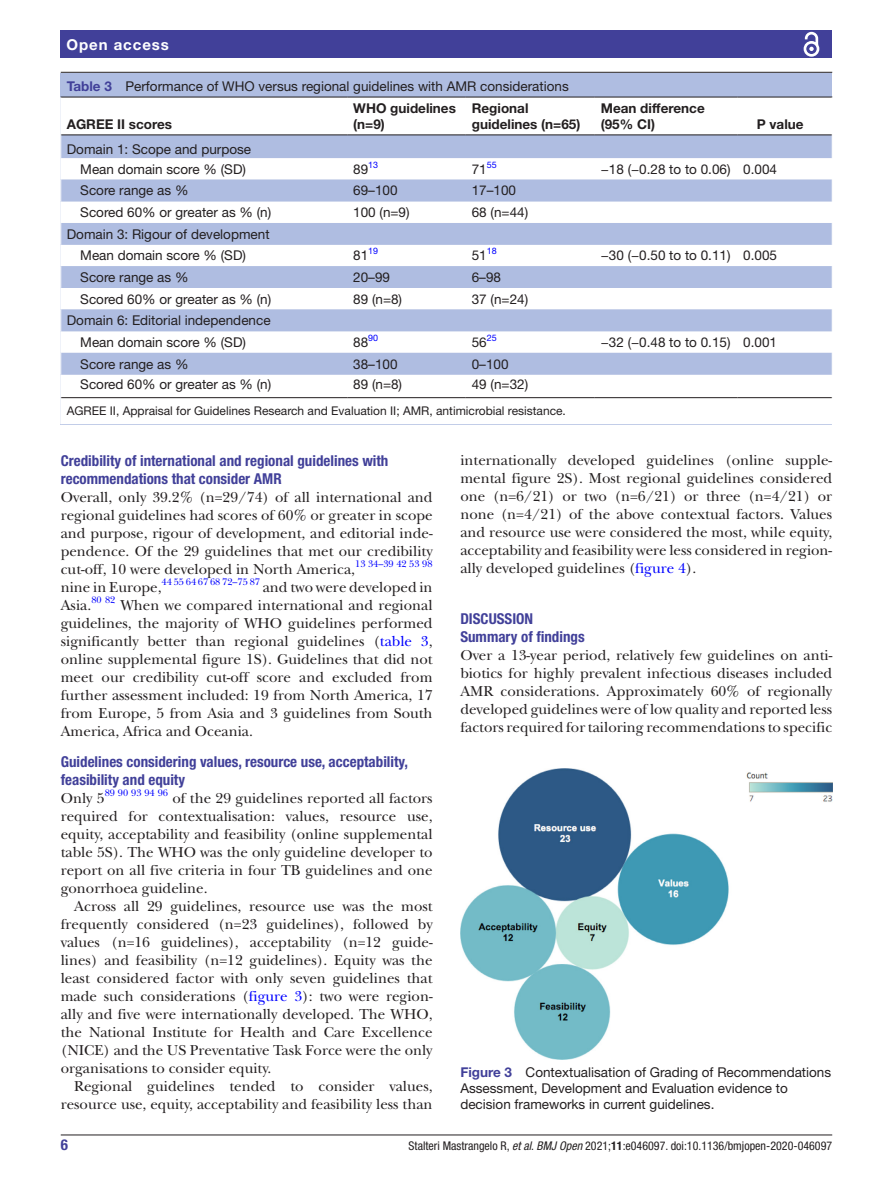
<style>
.page{position:relative;width:893px;height:1191px;background:#fff}
.page>*{position:absolute;margin:0;border:0;box-sizing:border-box;transform-origin:0 0}
.t1{font:15px/18px "New Baskerville";color:#231f20;text-align:justify}
.t2{font:700 condensed 15px/18px "Helvetica Neue LT Std";color:#414099}
.t3{font:700 15px "Helvetica Neue LT Std";letter-spacing:.065em;color:#fff}
.t4{font:13.5px/21.6px "Helvetica Neue LT Std";color:#231f20}
.t5{font:700 13.5px/16.2px "Helvetica Neue LT Std";color:#231f20}
.t6{font:12px "Helvetica Neue LT Std";color:#231f20}
.t7{font:condensed 12px "Helvetica Neue LT Std";color:#231f20}
.t8{font:9.9px "New Baskerville";color:#00f}
.t9{font:9px "Helvetica Neue LT Std";color:#00f}
.s1{font-weight:700;color:#414099}
.s2{color:#00f}
.s3{font-style:italic}
.s4{font-weight:700}
</style>
<div class="page">
<hr style="left:61px;top:1134px;width:771px;height:1px;background:#231f20">
<div style="left:61px;top:31px;width:771px;height:27px;background:#414099"></div>
<svg style="left:803px;top:31px;width:17px;height:26px"></svg>
<div style="left:61px;top:73px;width:771px;height:351px;background:#afbde1"></div>
<hr style="left:61px;top:72px;width:771px;height:1px;background:#231f20">
<div style="left:61px;top:98px;width:771px;height:326px;background:#fff"></div>
<svg style="left:61px;top:135px;width:771px;height:239px"></svg>
<hr style="left:61px;top:97px;width:286px;height:1px;background:#231f20">
<hr style="left:61px;top:134px;width:286px;height:1px;background:#231f20">
<hr style="left:347px;top:97px;width:119px;height:1px;background:#231f20">
<hr style="left:347px;top:134px;width:119px;height:1px;background:#231f20">
<hr style="left:466px;top:97px;width:129px;height:1px;background:#231f20">
<hr style="left:466px;top:134px;width:129px;height:1px;background:#231f20">
<hr style="left:595px;top:97px;width:142px;height:1px;background:#231f20">
<hr style="left:595px;top:134px;width:142px;height:1px;background:#231f20">
<hr style="left:737px;top:97px;width:95px;height:1px;background:#231f20">
<hr style="left:737px;top:134px;width:95px;height:1px;background:#231f20">
<hr style="left:347px;top:397px;width:119px;height:1px;background:#231f20">
<hr style="left:466px;top:397px;width:129px;height:1px;background:#231f20">
<hr style="left:595px;top:397px;width:142px;height:1px;background:#231f20">
<hr style="left:737px;top:397px;width:95px;height:1px;background:#231f20">
<hr style="left:61px;top:397px;width:286px;height:1px;background:#231f20">
<svg style="left:60px;top:135px;width:1px;height:289px"></svg>
<hr style="left:67px;top:414px;width:765px;height:2px;background:#fff">
<img style="left:460px;top:768px;width:372px;height:291px">
<p class="t3" style="left:66px;top:35px;width:104px">Open access</p>
<p class="t4" style="left:67px;top:75px;width:504px"><span class="s1">Table 3</span> Performance of WHO versus regional guidelines with AMR considerations</p>
<p class="t5" style="left:67px;top:116px;width:107px">AGREE II scores</p>
<p class="t5" style="left:353px;top:99px;width:104px">WHO guidelines (n=9)</p>
<p class="t5" style="left:472px;top:99px;width:110px">Regional guidelines (n=65)</p>
<p class="t5" style="left:601px;top:99px;width:105px">Mean difference (95% CI)</p>
<p class="t5" style="left:757px;top:116px;width:48px">P value</p>
<p class="t4" style="left:80px;top:138px;width:172px;line-height:20.1px;text-indent:-14px">Domain 1: Scope and purpose<br>Mean domain score % (SD)</p>
<p class="t4" style="left:353px;top:158px;width:17px">89</p>
<p class="t9" style="left:368px;top:159px;width:11px">13</p>
<p class="t4" style="left:472px;top:158px;width:26px">71<sup>55</sup></p>
<p class="t4" style="left:601px;top:158px;width:178px">−18 (−0.28 to to 0.06) 0.004</p>
<p class="t4" style="left:80px;top:179px;width:110px">Score range as %</p>
<p class="t4" style="left:353px;top:179px;width:46px">69–100</p>
<p class="t4" style="left:472px;top:179px;width:46px">17–100</p>
<p class="t4" style="left:80px;top:201px;width:193px">Scored 60% or greater as % (n)</p>
<p class="t4" style="left:353px;top:201px;width:58px">100 (n=9)</p>
<p class="t4" style="left:472px;top:201px;width:58px">68 (n=44)</p>
<p class="t4" style="left:80px;top:223px;width:191px;text-indent:-14px">Domain 3: Rigour of development<br>Mean domain score % (SD)</p>
<p class="t4" style="left:353px;top:244px;width:17px">81</p>
<p class="t9" style="left:368px;top:246px;width:11px">19</p>
<p class="t4" style="left:472px;top:244px;width:26px">51<sup>18</sup></p>
<p class="t4" style="left:601px;top:244px;width:178px">−30 (−0.50 to to 0.11) 0.005</p>
<p class="t4" style="left:80px;top:266px;width:110px">Score range as %</p>
<p class="t4" style="left:353px;top:266px;width:38px">20–99</p>
<p class="t4" style="left:472px;top:266px;width:31px">6–98</p>
<p class="t4" style="left:80px;top:288px;width:193px">Scored 60% or greater as % (n)</p>
<p class="t4" style="left:353px;top:288px;width:50px">89 (n=8)</p>
<p class="t4" style="left:472px;top:288px;width:58px">37 (n=24)</p>
<p class="t4" style="left:80px;top:309px;width:192px;text-indent:-14px">Domain 6: Editorial independence<br>Mean domain score % (SD)</p>
<p class="t4" style="left:353px;top:331px;width:17px">88</p>
<p class="t9" style="left:368px;top:332px;width:11px">90</p>
<p class="t4" style="left:472px;top:331px;width:17px">56</p>
<p class="t9" style="left:487px;top:332px;width:11px">25</p>
<p class="t4" style="left:601px;top:331px;width:178px">−32 (−0.48 to to 0.15) 0.001</p>
<p class="t4" style="left:80px;top:353px;width:110px">Score range as %</p>
<p class="t4" style="left:353px;top:353px;width:46px">38–100</p>
<p class="t4" style="left:472px;top:353px;width:38px">0–100</p>
<p class="t4" style="left:80px;top:373px;width:193px">Scored 60% or greater as % (n)</p>
<p class="t4" style="left:353px;top:373px;width:50px">89 (n=8)</p>
<p class="t4" style="left:472px;top:373px;width:58px">49 (n=32)</p>
<p class="t6" style="left:67px;top:404px;width:501px">AGREE II, Appraisal for Guidelines Research and Evaluation II; AMR, antimicrobial resistance.</p>
<p class="t2" style="left:61px;top:451px;width:329px">Credibility of international and regional guidelines with recommendations that consider AMR</p>
<p class="t1" style="left:61px;top:488px;width:373px">Overall, only 39.2% (n=29/74) of all international and regional guidelines had scores of 60% or greater in scope and purpose, rigour of development, and editorial inde&shy;pendence. Of the 29 guidelines that met our credibility cut-off, 10 were developed in North America,</p>
<p class="t8" style="left:355px;top:558px;width:79px">13 34–39 42 53 98</p>
<p class="t8" style="left:162px;top:576px;width:100px">44 55 64 67 68 72–75 87</p>
<p class="t1" style="left:263px;top:578px;width:171px">and two were developed in</p>
<p class="t1" style="left:61px;top:578px;width:102px">nine in Europe,</p>
<p class="t1" style="left:61px;top:596px;width:32px">Asia.</p>
<p class="t8" style="left:91px;top:594px;width:26px">80 82</p>
<p class="t1" style="left:61px;top:596px;width:373px;text-indent:60px">When we compared international and regional guidelines, the majority of WHO guidelines performed significantly better than regional guidelines (<span class="s2">table 3</span>, online supplemental figure 1S). Guidelines that did not meet our credibility cut-off score and excluded from further assessment included: 19 from North America, 17 from Europe, 5 from Asia and 3 guidelines from South America, Africa and Oceania.</p>
<p class="t2" style="left:61px;top:752px;width:349px">Guidelines considering values, resource use, acceptability, feasibility and equity</p>
<p class="t1" style="left:61px;top:789px;width:45px">Only 5</p>
<p class="t8" style="left:105px;top:787px;width:65px">89 90 93 94 96</p>
<p class="t1" style="left:61px;top:789px;width:373px;text-indent:112px">of the 29 guidelines reported all factors required for contextualisation: values, resource use, equity, acceptability and feasibility (online supplemental table 5S). The WHO was the only guideline developer to report on all five criteria in four TB guidelines and one gonorrhoea guideline.</p>
<p class="t1" style="left:61px;top:897px;width:373px;text-indent:14px">Across all 29 guidelines, resource use was the most frequently considered (n=23 guidelines), followed by values (n=16 guidelines), acceptability (n=12 guide&shy;lines) and feasibility (n=12 guidelines). Equity was the least considered factor with only seven guidelines that made such considerations (<span class="s2">figure 3</span>): two were region&shy;ally and five were internationally developed. The WHO, the National Institute for Health and Care Excellence (NICE) and the US Preventative Task Force were the only organisations to consider equity.</p>
<p class="t1" style="left:61px;top:1077px;width:373px;text-align:right">Regional guidelines tended to consider values, resource use, equity, acceptability and feasibility less than</p>
<p class="t1" style="left:460px;top:451px;width:373px">internationally developed guidelines (online supple&shy;mental figure 2S). Most regional guidelines considered one (n=6/21) or two (n=6/21) or three (n=4/21) or none (n=4/21) of the above contextual factors. Values and resource use were considered the most, while equity, acceptability and feasibility were less considered in region&shy;ally developed guidelines (<span class="s2">figure 4</span>).</p>
<p class="t2" style="left:460px;top:609px;width:126px">DISCUSSION<br>Summary of findings</p>
<p class="t1" style="left:460px;top:646px;width:373px">Over a 13-year period, relatively few guidelines on anti&shy;biotics for highly prevalent infectious diseases included AMR considerations. Approximately 60% of regionally developed guidelines were of low quality and reported less factors required for tailoring recommendations to specific</p>
<p class="t4" style="left:460px;top:1063px;width:372px;line-height:16.2px"><span class="s1">Figure 3</span> Contextualisation of Grading of Recommendations<br>Assessment, Development and Evaluation evidence to decision frameworks in current guidelines.</p>
<p class="t2" style="left:61px;top:1135px;width:9px">6</p>
<p class="t7" style="left:409px;top:1138px;width:425px">Stalteri Mastrangelo R, <span class="s3">et al</span>. <span class="s3">BMJ Open</span> 2021;<span class="s4">11</span>:e046097. doi:10.1136/bmjopen-2020-046097</p>
</div>
